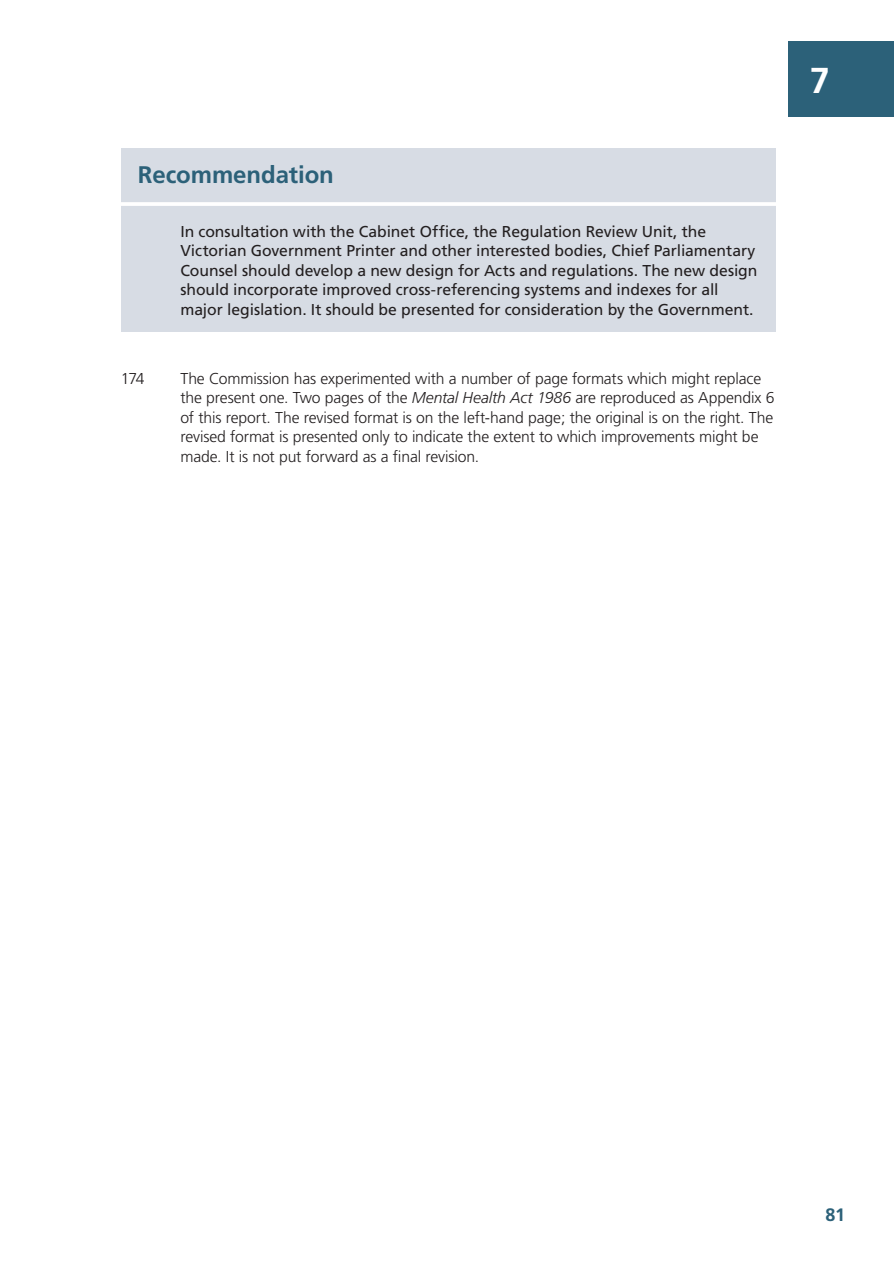
<style>
.page{position:relative;width:894px;height:1263px;background:#fff}
.page>*{position:absolute;margin:0;border:0;box-sizing:border-box;transform-origin:0 0}
.t1{font:700 36px "Frutiger";color:#fff}
.t2{font:700 24px "Frutiger";letter-spacing:-.005em;color:#2c6179}
.t3{font:700 18px "Frutiger";color:#2c6179}
.t4{font:300 15.75px/19.5px "Frutiger";letter-spacing:-.01em;color:#231f20}
.t5{font:15.75px/19.5px "Frutiger";letter-spacing:-.005em;color:#231f20}
.s1{font-style:italic}
</style>
<div class="page">
<div style="left:788px;top:42px;width:106px;height:75px;background:#2c6179"></div>
<div style="left:121px;top:148px;width:655px;height:183px;background:#d7dce4"></div>
<hr style="left:95px;top:202px;width:719px;height:4px;background:#fff">
<p class="t2" style="left:138px;top:160px;width:198px">Recommendation</p>
<p class="t5" style="left:180px;top:221px;width:578px">In consultation with the Cabinet Office, the Regulation Review Unit, the Victorian Government Printer and other interested bodies, Chief Parliamentary Counsel should develop a new design for Acts and regulations. The new design should incorporate improved cross-referencing systems and indexes for all major legislation. It should be presented for consideration by the Government.</p>
<p class="t4" style="left:121px;top:369px;width:25px">174</p>
<p class="t4" style="left:180px;top:369px;width:595px">The Commission has experimented with a number of page formats which might replace the present one. Two pages of the <span class="s1">Mental Health Act 1986</span> are reproduced as Appendix 6 of this report. The revised format is on the left-hand page; the original is on the right. The revised format is presented only to indicate the extent to which improvements might be made. It is not put forward as a final revision.</p>
<h1 class="t1" style="left:810px;top:59px;width:22px">7</h1>
<p class="t3" style="left:825px;top:1203px;width:21px">81</p>
</div>
